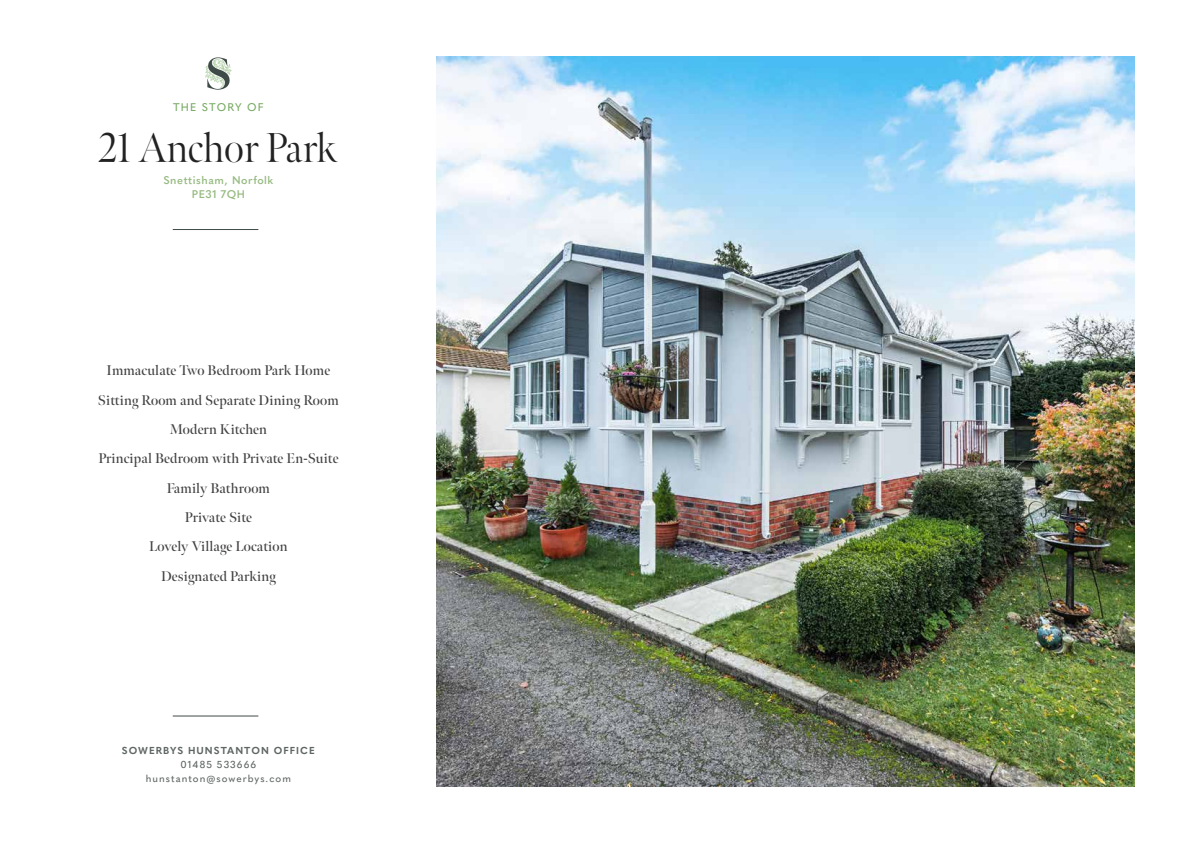
<style>
.page{position:relative;width:1191px;height:842px;background:#fff}
.page>*{position:absolute;margin:0;border:0;box-sizing:border-box;transform-origin:0 0}
.t1{font:300 41.5px "Meno Banner";color:#222223}
.t2{font:600 14px/29.3px "Meno Banner";letter-spacing:.01em;color:#434141;text-align:center}
.t3{font:600 11px/14px "Quasimoda";letter-spacing:.05em;color:#96ba81;text-align:center}
.t4{font:500 11px "Quasimoda";letter-spacing:.1em;color:#76aa62}
.t5{font:500 10px/14px "Quasimoda";letter-spacing:.1em;color:#5e6662;text-align:center}
.t6{font:700 10px "Quasimoda";letter-spacing:.1em;color:#5e6662}
</style>
<div class="page">
<img style="left:437px;top:57px;width:697px;height:729px">
<hr style="left:173px;top:715px;width:85px;height:1px;background:#3e4b47">
<hr style="left:173px;top:229px;width:85px;height:1px;background:#3e4b47">
<svg style="left:205px;top:57px;width:27px;height:33px"></svg>
<p class="t4" style="left:173px;top:99px;width:92px">THE STORY OF</p>
<h1 class="t1" style="left:100px;top:123px;width:239px">21 Anchor Park</h1>
<p class="t3" style="left:163px;top:172px;width:111px">Snettisham, Norfolk<br>PE31 7QH</p>
<p class="t2" style="left:98px;top:356px;width:242px">Immaculate Two Bedroom Park Home<br>Sitting Room and Separate Dining Room<br>Modern Kitchen<br>Principal Bedroom with Private En-Suite<br>Family Bathroom<br>Private Site<br>Lovely Village Location<br>Designated Parking</p>
<p class="t6" style="left:122px;top:743px;width:194px">SOWERBYS HUNSTANTON OFFICE</p>
<p class="t5" style="left:146px;top:757px;width:147px">01485 533666 hunstanton@sowerbys.com</p>
</div>
